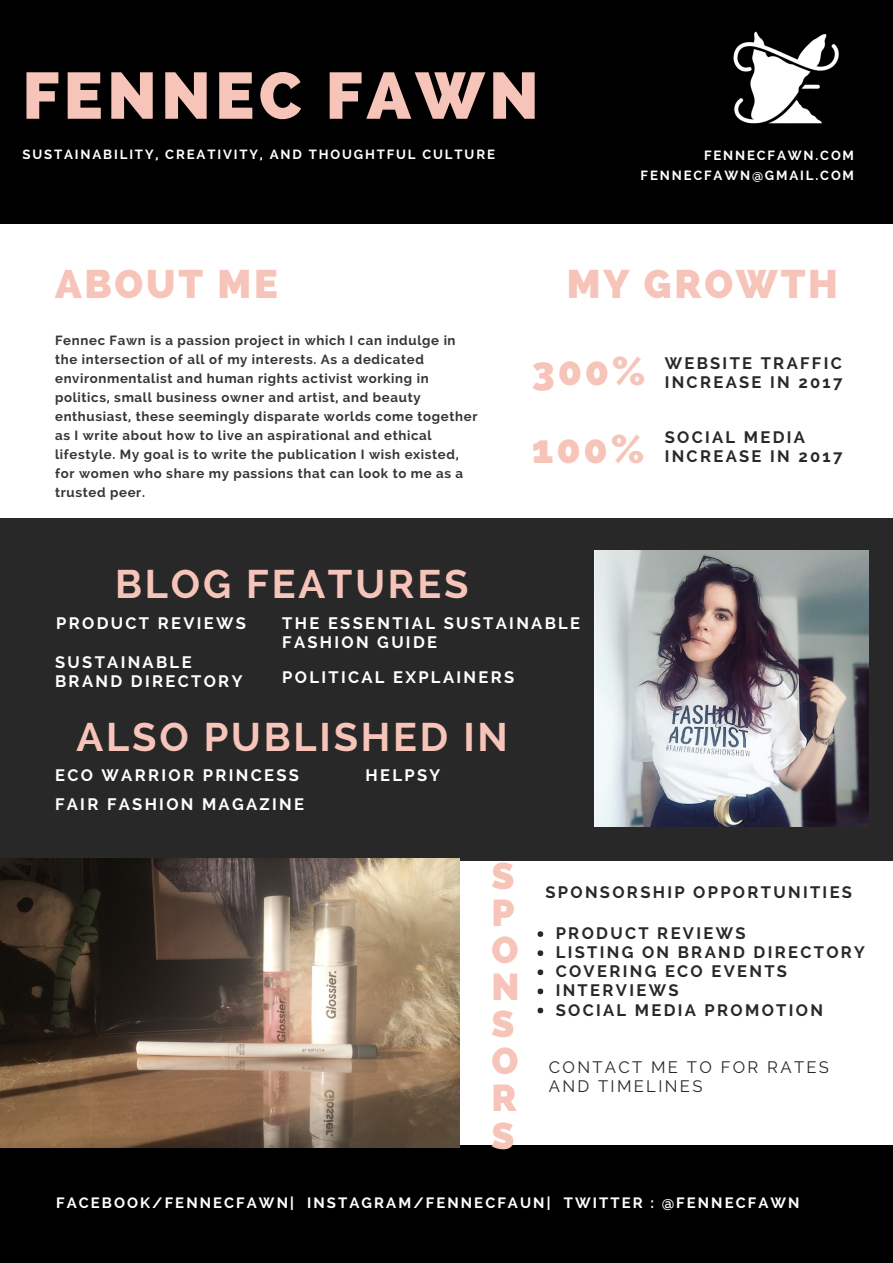
<style>
.page{position:relative;width:893px;height:1263px;background:#fff}
.page>*{position:absolute;margin:0;border:0;box-sizing:border-box;transform-origin:0 0}
.t1{font:800 65.4px "Raleway";letter-spacing:.07em;color:#f6c4b9}
.t2{font:700 39.6px "Raleway";letter-spacing:.07em;color:#f6c4b9}
.t3{font:800 39.6px/86.6px "Raleway";letter-spacing:.07em;color:#f6c4b9}
.t4{font:800 37.2px/37px "Raleway";color:#f6c4b9}
.t5{font:700 16.5px/19px "Raleway";letter-spacing:.14em;color:#282828}
.t6{font:700 16.5px/19px "Raleway";letter-spacing:.14em;color:#fff}
.t7{font:16.5px/19px "Raleway";letter-spacing:.14em;color:#282828}
.t8{font:700 14.85px "Raleway";letter-spacing:.14em;color:#fff}
.t9{font:700 13.2px/19px "Raleway";letter-spacing:.05em;color:#363636}
.t10{font:700 13.2px/20.2px "Raleway";letter-spacing:.14em;color:#fff;text-align:right}
</style>
<div class="page">
<div style="left:0;top:0;width:892px;height:224px;background:#000"></div>
<div style="left:0;top:518px;width:892px;height:343px;background:#282828"></div>
<svg style="left:537px;top:931px;width:6px;height:6px"></svg>
<svg style="left:537px;top:950px;width:6px;height:6px"></svg>
<svg style="left:537px;top:969px;width:6px;height:6px"></svg>
<svg style="left:537px;top:988px;width:6px;height:6px"></svg>
<svg style="left:537px;top:1008px;width:6px;height:5px"></svg>
<div style="left:0;top:1145px;width:892px;height:117px;background:#000"></div>
<img style="left:733px;top:31px;width:106px;height:93px">
<img style="left:595px;top:551px;width:273px;height:275px">
<img style="left:0;top:859px;width:460px;height:289px">
<h1 class="t1" style="left:22px;top:57px;width:517px">FENNEC FAWN</h1>
<p class="t10" style="left:22px;top:144px;width:474px">SUSTAINABILITY, CREATIVITY, AND THOUGHTFUL CULTURE</p>
<p class="t10" style="left:640px;top:145px;width:215px">FENNECFAWN.COM<br>FENNECFAWN@GMAIL.COM</p>
<h2 class="t3" style="left:55px;top:241px;width:224px">ABOUT ME</h2>
<p class="t9" style="left:55px;top:330px;width:424px">Fennec Fawn is a passion project in which I can indulge in the intersection of all of my interests. As a dedicated environmentalist and human rights activist working in politics, small business owner and artist, and beauty enthusiast, these seemingly disparate worlds come together as I write about how to live an aspirational and ethical lifestyle. My goal is to write the publication I wish existed, for women who share my passions that can look to me as a trusted peer.</p>
<h2 class="t2" style="left:115px;top:561px;width:355px">BLOG FEATURES</h2>
<h2 class="t3" style="left:532px;top:241px;width:307px;text-indent:35px">MY GROWTH<br>300%</h2>
<p class="t5" style="left:664px;top:354px;width:179px">WEBSITE TRAFFIC<br>INCREASE IN 2017</p>
<h2 class="t3" style="left:532px;top:406px;width:114px">100%</h2>
<p class="t5" style="left:664px;top:428px;width:179px">SOCIAL MEDIA<br>INCREASE IN 2017</p>
<p class="t6" style="left:56px;top:613px;width:191px">PRODUCT REVIEWS</p>
<p class="t6" style="left:282px;top:613px;width:299px">THE ESSENTIAL SUSTAINABLE<br>FASHION GUIDE</p>
<p class="t6" style="left:55px;top:653px;width:189px">SUSTAINABLE<br>BRAND DIRECTORY</p>
<p class="t6" style="left:282px;top:667px;width:233px">POLITICAL EXPLAINERS</p>
<h2 class="t2" style="left:77px;top:714px;width:433px">ALSO PUBLISHED IN</h2>
<p class="t6" style="left:55px;top:760px;width:250px;line-height:29.2px">ECO WARRIOR PRINCESS<br>FAIR FASHION MAGAZINE</p>
<p class="t6" style="left:365px;top:765px;width:76px">HELPSY</p>
<h3 class="t4" style="left:491px;top:857px;width:30px">S<br>P<br>O<br>N<br>S<br>O<br>R<br>S</h3>
<p class="t5" style="left:545px;top:882px;width:308px">SPONSORSHIP OPPORTUNITIES</p>
<p class="t5" style="left:555px;top:924px;width:311px">PRODUCT REVIEWS<br>LISTING ON BRAND DIRECTORY<br>COVERING ECO EVENTS<br>INTERVIEWS<br>SOCIAL MEDIA PROMOTION</p>
<p class="t7" style="left:549px;top:1057px;width:282px">CONTACT ME TO FOR RATES<br>AND TIMELINES</p>
<p class="t8" style="left:56px;top:1194px;width:744px">FACEBOOK/FENNECFAWN| INSTAGRAM/FENNECFAUN| TWITTER : @FENNECFAWN</p>
</div>
